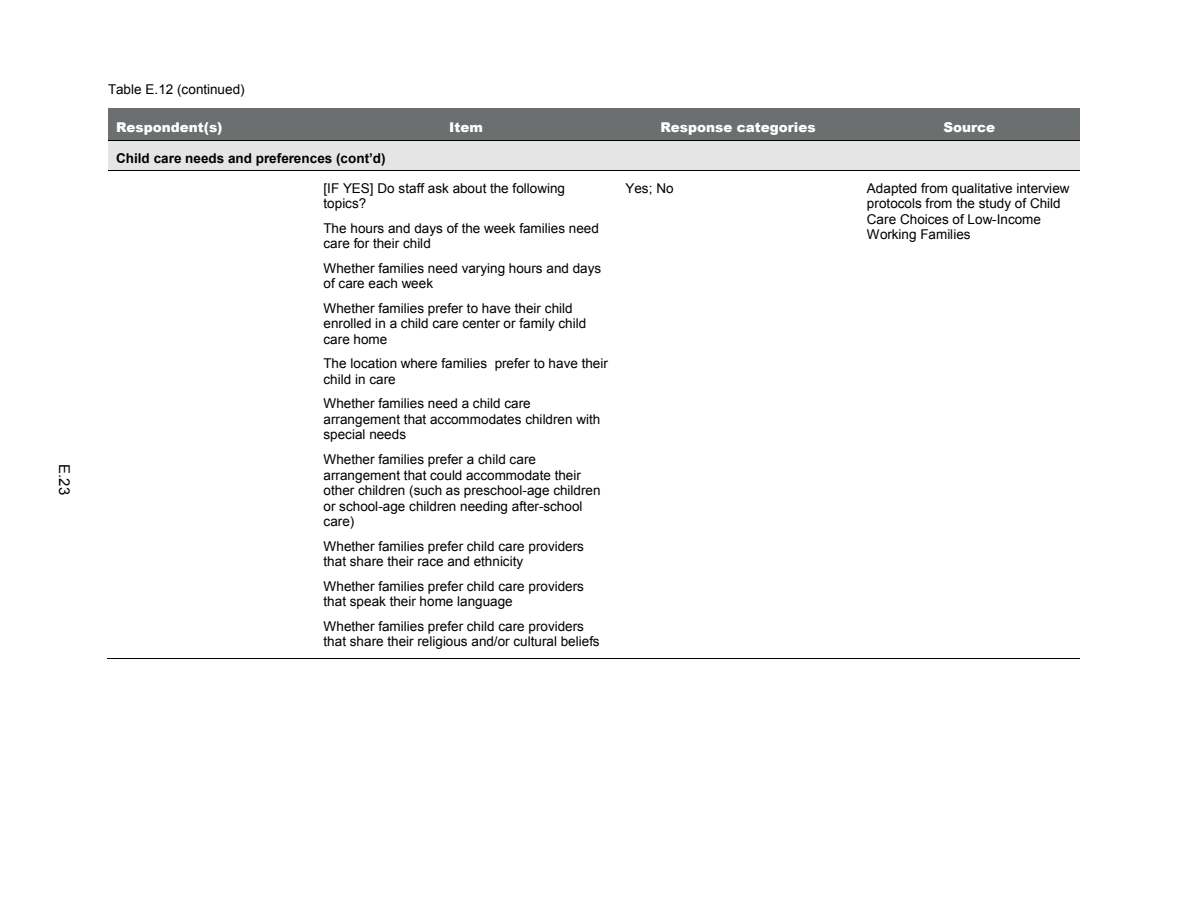
<style>
.page{position:relative;width:1188px;height:918px;background:#fff}
.page>*{position:absolute;margin:0;border:0;box-sizing:border-box;transform-origin:0 0}
.t1{font:15px "Arial";color:#000}
.t2{font:13.5px/15.6px "Arial";letter-spacing:.005em;color:#000}
.t3{font:900 13.5px "Arial";color:#fff}
.t4{font:700 13.5px "Arial";color:#000}
</style>
<div class="page">
<div style="left:116px;top:141px;width:956px;height:29px;background:#e5e5e5"></div>
<hr style="left:108px;top:170px;width:208px;height:1px;background:#000">
<hr style="left:316px;top:170px;width:301px;height:1px;background:#000">
<hr style="left:618px;top:170px;width:241px;height:1px;background:#000">
<hr style="left:860px;top:170px;width:220px;height:1px;background:#000">
<hr style="left:107px;top:658px;width:209px;height:1px;background:#000">
<hr style="left:315px;top:658px;width:302px;height:1px;background:#000">
<hr style="left:617px;top:658px;width:242px;height:1px;background:#000">
<hr style="left:858px;top:658px;width:222px;height:1px;background:#000">
<div style="left:108px;top:108px;width:208px;height:33px;background:#6c6f70"></div>
<div style="left:316px;top:108px;width:301px;height:33px;background:#6c6f70"></div>
<div style="left:617px;top:108px;width:242px;height:33px;background:#6c6f70"></div>
<div style="left:859px;top:108px;width:221px;height:33px;background:#6c6f70"></div>
<hr style="left:108px;top:141px;width:208px;height:1px;background:#000">
<hr style="left:316px;top:141px;width:301px;height:1px;background:#000">
<hr style="left:618px;top:141px;width:241px;height:1px;background:#000">
<hr style="left:860px;top:141px;width:220px;height:1px;background:#000">
<p class="t1" style="left:74px;top:464px;width:32px;rotate:90deg">E.23</p>
<p class="t2" style="left:108px;top:81px;width:138px">Table E.12 (continued)</p>
<p class="t3" style="left:116px;top:117px;width:108px">Respondent(s)</p>
<p class="t3" style="left:449px;top:117px;width:35px">Item</p>
<p class="t3" style="left:660px;top:117px;width:157px">Response categories</p>
<p class="t3" style="left:943px;top:117px;width:53px">Source</p>
<p class="t4" style="left:116px;top:149px;width:271px">Child care needs and preferences (cont’d)</p>
<p class="t2" style="left:323px;top:180px;width:243px">[IF YES] Do staff ask about the following topics?</p>
<p class="t2" style="left:323px;top:220px;width:277px">The hours and days of the week families need care for their child</p>
<p class="t2" style="left:323px;top:260px;width:279px">Whether families need varying hours and days of care each week</p>
<p class="t2" style="left:323px;top:301px;width:264px">Whether families prefer to have their child enrolled in a child care center or family child care home</p>
<p class="t2" style="left:323px;top:356px;width:286px">The location where families prefer to have their child in care</p>
<p class="t2" style="left:323px;top:396px;width:278px">Whether families need a child care arrangement that accommodates children with special needs</p>
<p class="t2" style="left:323px;top:452px;width:279px">Whether families prefer a child care arrangement that could accommodate their other children (such as preschool-age children or school-age children needing after-school care)</p>
<p class="t2" style="left:324px;top:538px;width:262px">Whether families prefer child care providers that share their race and ethnicity</p>
<p class="t2" style="left:324px;top:578px;width:262px">Whether families prefer child care providers that speak their home language</p>
<p class="t2" style="left:324px;top:618px;width:278px">Whether families prefer child care providers that share their religious and/or cultural beliefs</p>
<p class="t2" style="left:626px;top:180px;width:50px">Yes; No</p>
<p class="t2" style="left:867px;top:180px;width:204px">Adapted from qualitative interview protocols from the study of Child<br>Care Choices of Low-Income<br>Working Families</p>
</div>
